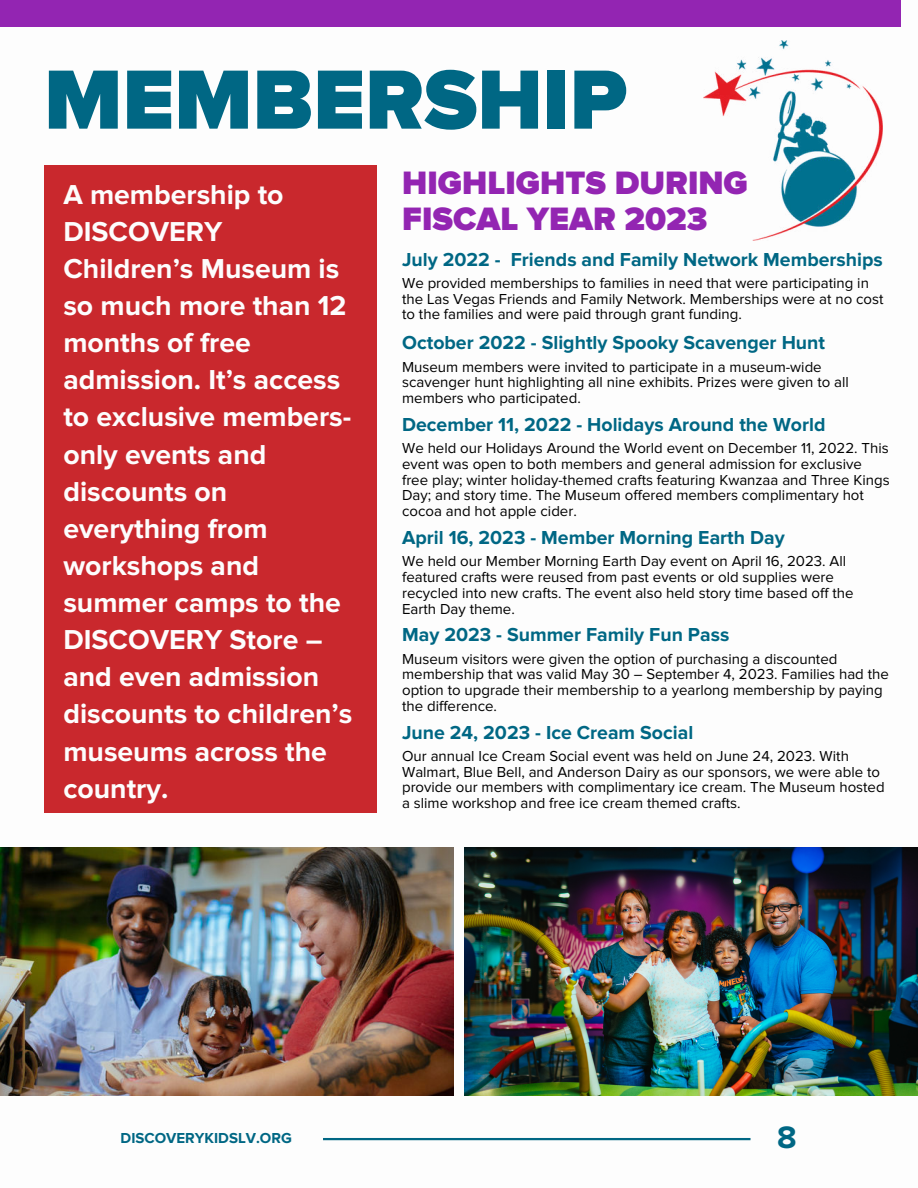
<style>
.page{position:relative;width:918px;height:1188px;background:#fff}
.page>*{position:absolute;margin:0;border:0;box-sizing:border-box;transform-origin:0 0}
.t1{font:900 87px "Proxima Nova";color:#006784}
.t2{font:900 33.6px/35.5px "Proxima Nova";color:#9325b2}
.t3{font:700 32.25px "Proxima Nova";color:#006784}
.t4{font:700 28.35px/37.2px "Proxima Nova";color:#fdfdfd}
.t5{font:700 19.5px "Proxima Nova";color:#006784}
.t6{font:15px/15.8px "Proxima Nova";color:#000}
.t7{font:700 15px "Proxima Nova";color:#006784}
</style>
<div class="page">
<img style="left:0;top:847px;width:453px;height:249px">
<img style="left:465px;top:847px;width:453px;height:249px">
<div style="left:44px;top:165px;width:333px;height:647px;background:#c9282d"></div>
<div style="left:0;top:0;width:901px;height:27px;background:#9325b2"></div>
<img style="left:704px;top:41px;width:179px;height:199px">
<hr style="left:323px;top:1138px;width:428px;height:2px;background:#006784">
<h1 class="t1" style="left:44px;top:49px;width:585px">MEMBERSHIP</h1>
<p class="t4" style="left:63px;top:176px;width:291px">A membership to<br>DISCOVERY<br>Children’s Museum is so much more than 12 months of free admission. It’s access to exclusive members&shy;only events and discounts on everything from workshops and summer camps to the<br>DISCOVERY Store – and even admission discounts to children’s museums across the country.</p>
<h2 class="t2" style="left:402px;top:166px;width:347px">HIGHLIGHTS DURING<br>FISCAL YEAR 2023</h2>
<h3 class="t5" style="left:402px;top:248px;width:482px">July 2022 - Friends and Family Network Memberships</h3>
<p class="t6" style="left:402px;top:275px;width:483px">We provided memberships to families in need that were participating in the Las Vegas Friends and Family Network. Memberships were at no cost to the families and were paid through grant funding.</p>
<p class="t6" style="left:402px;top:359px;width:448px">Museum members were invited to participate in a museum-wide scavenger hunt highlighting all nine exhibits. Prizes were given to all members who participated.</p>
<h3 class="t5" style="left:402px;top:332px;width:424px">October 2022 - Slightly Spooky Scavenger Hunt</h3>
<h3 class="t5" style="left:402px;top:413px;width:425px">December 11, 2022 - Holidays Around the World</h3>
<p class="t6" style="left:402px;top:441px;width:489px">We held our Holidays Around the World event on December 11, 2022. This event was open to both members and general admission for exclusive free play; winter holiday-themed crafts featuring Kwanzaa and Three Kings Day; and story time. The Museum offered members complimentary hot cocoa and hot apple cider.</p>
<h3 class="t5" style="left:402px;top:526px;width:384px">April 16, 2023 - Member Morning Earth Day</h3>
<p class="t6" style="left:402px;top:554px;width:453px">We held our Member Morning Earth Day event on April 16, 2023. All featured crafts were reused from past events or old supplies were recycled into new crafts. The event also held story time based off the Earth Day theme.</p>
<h3 class="t5" style="left:402px;top:624px;width:329px">May 2023 - Summer Family Fun Pass</h3>
<p class="t6" style="left:402px;top:651px;width:488px">Museum visitors were given the option of purchasing a discounted membership that was valid May 30 – September 4, 2023. Families had the option to upgrade their membership to a yearlong membership by paying the difference.</p>
<h3 class="t5" style="left:402px;top:721px;width:293px">June 24, 2023 - Ice Cream Social</h3>
<p class="t6" style="left:402px;top:748px;width:484px">Our annual Ice Cream Social event was held on June 24, 2023. With Walmart, Blue Bell, and Anderson Dairy as our sponsors, we were able to provide our members with complimentary ice cream. The Museum hosted a slime workshop and free ice cream themed crafts.</p>
<p class="t7" style="left:121px;top:1129px;width:173px">DISCOVERYKIDSLV.ORG</p>
<h3 class="t3" style="left:777px;top:1118px;width:21px">8</h3>
</div>
